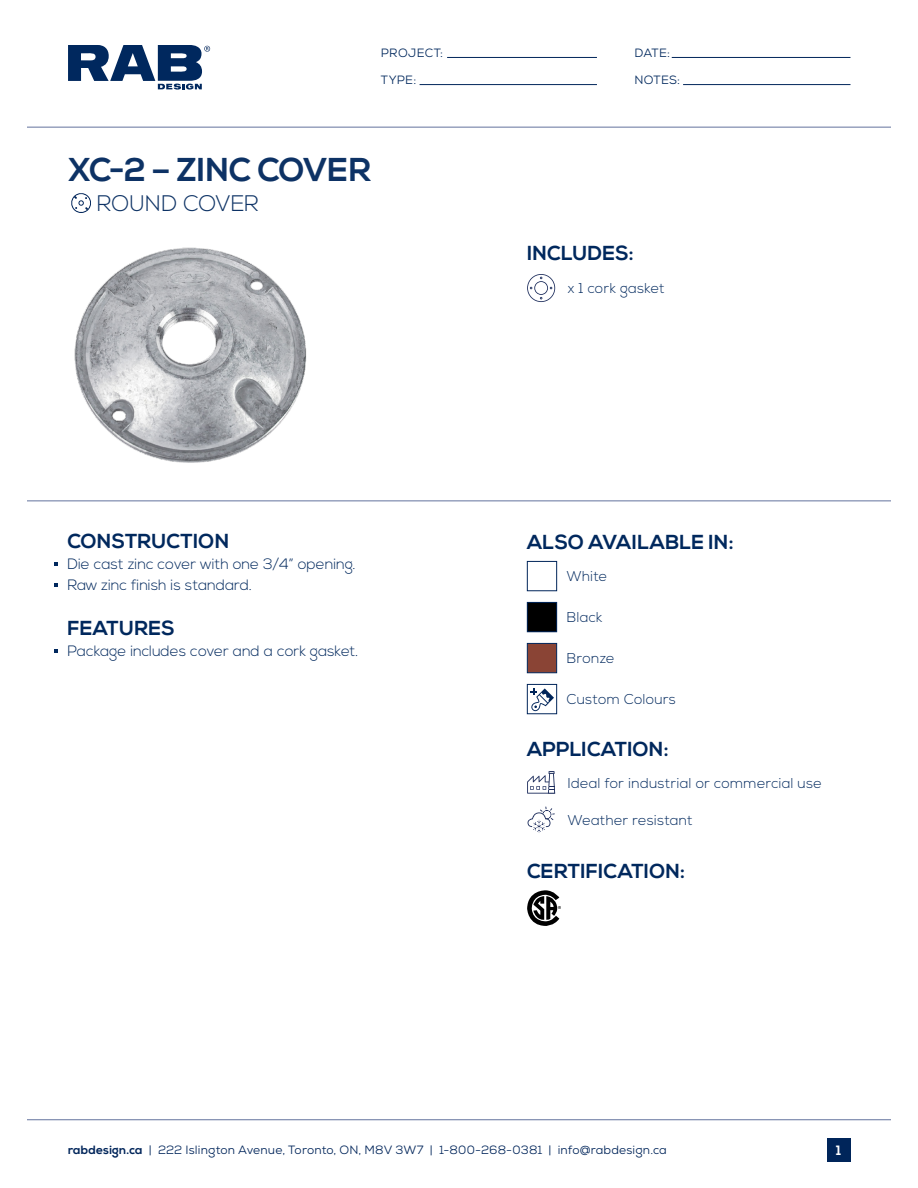
<style>
.page{position:relative;width:918px;height:1188px;background:#fff}
.page>*{position:absolute;margin:0;border:0;box-sizing:border-box;transform-origin:0 0}
.t1{font:700 33px "Nexa";letter-spacing:-.005em;color:#00285d}
.t2{font:300 22.5px "Nexa";color:#00285d}
.t3{font:700 20.25px "Nexa";letter-spacing:.015em;color:#00285d}
.t4{font:300 15px/21px "Nexa";letter-spacing:-.005em;color:#00285d}
.t5{font:300 14.25px "Nexa";letter-spacing:.02em;color:#00285d}
.t6{font:700 13.5px "Nexa";color:#fff}
.t7{font:12px "Nexa";letter-spacing:.01em;color:#00255a}
.t8{font:12px "Nexa";letter-spacing:.02em;color:#00285d}
.t9{font:8.7px "Helvetica";color:#000}
.s1{font-weight:700}
</style>
<div class="page">
<div style="left:527px;top:561px;width:30px;height:30px;background:#fff;border:1px solid #00255a"></div>
<div style="left:527px;top:602px;width:30px;height:30px;background:#000"></div>
<div style="left:527px;top:602px;width:30px;height:30px;border:1px solid #00255a"></div>
<div style="left:527px;top:643px;width:30px;height:30px;background:#8a4435;border:1px solid #00255a"></div>
<div style="left:827px;top:1138px;width:23px;height:23px;background:#00255a"></div>
<hr style="left:472px;top:534px;width:1px;height:520px;background:#63739d">
<hr style="left:27px;top:1119px;width:864px;height:1px;background:#63739d">
<hr style="left:27px;top:501px;width:864px;height:1px;background:#63739d">
<hr style="left:27px;top:127px;width:864px;height:1px;background:#63739d">
<svg style="left:68px;top:45px;width:142px;height:45px"></svg>
<hr style="left:447px;top:57px;width:150px;height:1px;background:#00255a">
<hr style="left:672px;top:57px;width:178px;height:1px;background:#00255a">
<hr style="left:420px;top:84px;width:177px;height:1px;background:#00255a">
<hr style="left:683px;top:84px;width:167px;height:1px;background:#00255a">
<svg style="left:71px;top:193px;width:20px;height:20px"></svg>
<svg style="left:527px;top:771px;width:28px;height:23px"></svg>
<svg style="left:528px;top:807px;width:27px;height:26px"></svg>
<svg style="left:527px;top:890px;width:33px;height:36px"></svg>
<div style="left:527px;top:684px;width:30px;height:30px;border:1px solid #00255a"></div>
<svg style="left:530px;top:688px;width:24px;height:23px"></svg>
<svg style="left:527px;top:274px;width:28px;height:28px"></svg>
<img style="left:74px;top:247px;width:233px;height:216px">
<p class="t8" style="left:381px;top:46px;width:64px">PROJECT:</p>
<p class="t8" style="left:635px;top:46px;width:37px">DATE:</p>
<p class="t8" style="left:381px;top:73px;width:37px">TYPE:</p>
<p class="t8" style="left:635px;top:73px;width:47px">NOTES:</p>
<h1 class="t1" style="left:67px;top:150px;width:305px">XC-2 – ZINC COVER</h1>
<h2 class="t2" style="left:97px;top:190px;width:163px">ROUND COVER</h2>
<h3 class="t3" style="left:527px;top:242px;width:108px">INCLUDES:</h3>
<p class="t5" style="left:568px;top:280px;width:98px">x 1 cork gasket</p>
<h3 class="t3" style="left:68px;top:529px;width:163px">CONSTRUCTION</h3>
<p class="t4" style="left:68px;top:554px;width:290px">Die cast zinc cover with one 3/4” opening.<br>Raw zinc finish is standard.</p>
<h3 class="t3" style="left:68px;top:616px;width:109px">FEATURES</h3>
<p class="t4" style="left:68px;top:641px;width:292px">Package includes cover and a cork gasket.</p>
<h3 class="t3" style="left:527px;top:530px;width:208px">ALSO AVAILABLE IN:</h3>
<p class="t5" style="left:567px;top:568px;width:42px">White</p>
<p class="t5" style="left:567px;top:609px;width:37px">Black</p>
<p class="t5" style="left:567px;top:650px;width:49px">Bronze</p>
<p class="t5" style="left:567px;top:691px;width:111px">Custom Colours</p>
<h3 class="t3" style="left:527px;top:737px;width:143px">APPLICATION:</h3>
<p class="t5" style="left:568px;top:775px;width:256px">Ideal for industrial or commercial use</p>
<p class="t5" style="left:568px;top:812px;width:126px">Weather resistant</p>
<h3 class="t3" style="left:527px;top:859px;width:159px">CERTIFICATION:</h3>
<p class="t9" style="left:558px;top:903px;width:5px">®</p>
<p class="t7" style="left:68px;top:1142px;width:600px"><span class="s1">rabdesign.ca</span> | 222 Islington Avenue, Toronto, ON, M8V 3W7 | 1-800-268-0381 | info@rabdesign.ca</p>
<p class="t6" style="left:836px;top:1142px;width:6px">1</p>
</div>
